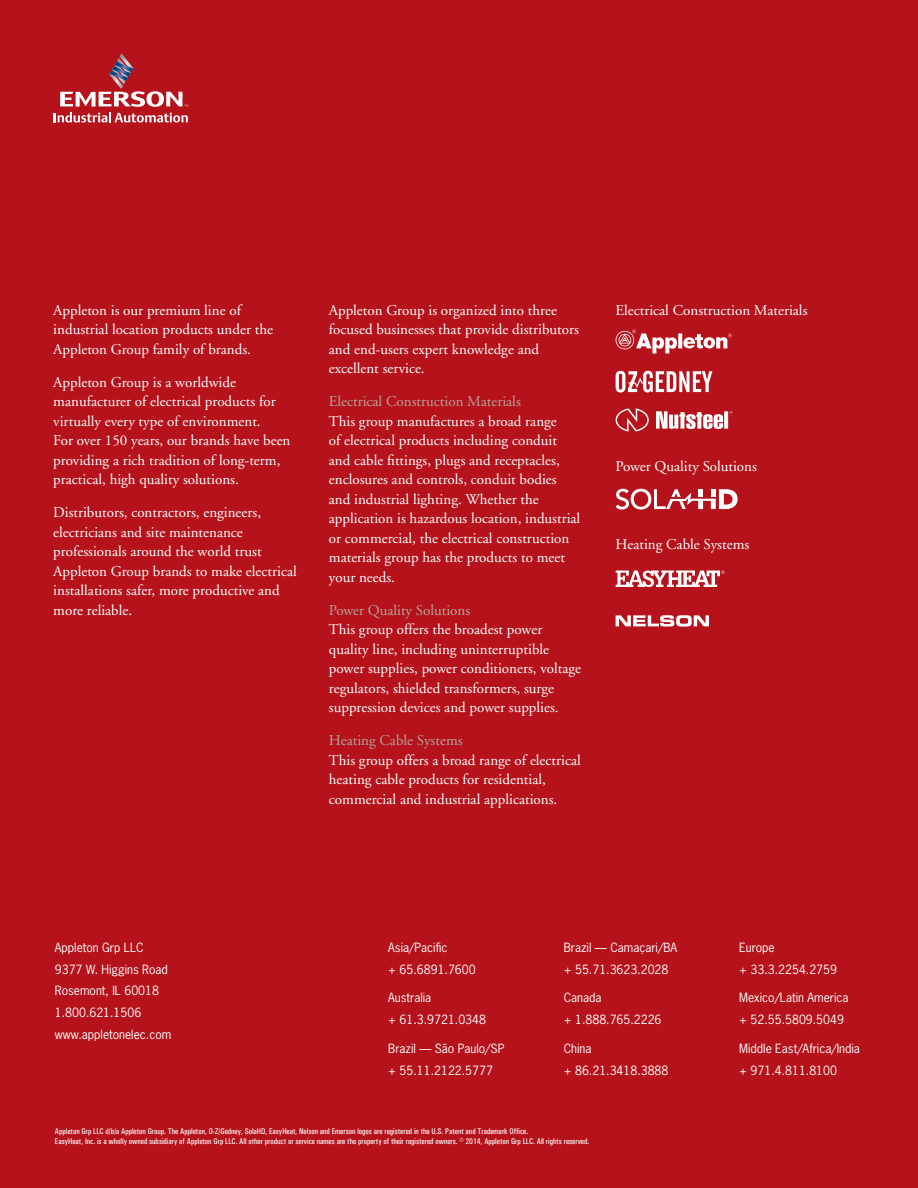
<style>
.page{position:relative;width:918px;height:1188px;background:#b5121b}
.page>*{position:absolute;margin:0;border:0;box-sizing:border-box;transform-origin:0 0}
.t1{font:15px/19.5px "Adobe Garamond";color:#fff}
.t2{font:15px "Adobe Garamond";color:#b4a49e}
.t3{font:12px/21.8px "News Gothic Std";color:#fff}
.t4{font:500 condensed 8.25px/9.8px "Univers";color:#fff}
</style>
<div class="page">
<svg style="left:54px;top:53px;width:134px;height:70px"></svg>
<svg style="left:678px;top:333px;width:4px;height:15px"></svg>
<svg style="left:683px;top:334px;width:49px;height:15px"></svg>
<svg style="left:616px;top:330px;width:61px;height:24px"></svg>
<svg style="left:616px;top:371px;width:96px;height:22px"></svg>
<svg style="left:616px;top:408px;width:116px;height:24px"></svg>
<svg style="left:616px;top:489px;width:122px;height:21px"></svg>
<svg style="left:616px;top:570px;width:109px;height:17px"></svg>
<svg style="left:616px;top:615px;width:93px;height:12px"></svg>
<p class="t1" style="left:53px;top:300px;width:221px">Appleton is our premium line of industrial location products under the<br>Appleton Group family of brands.</p>
<p class="t1" style="left:53px;top:372px;width:239px">Appleton Group is a worldwide manufacturer of electrical products for virtually every type of environment.<br>For over 150 years, our brands have been providing a rich tradition of long-term, practical, high quality solutions.</p>
<p class="t1" style="left:53px;top:503px;width:245px">Distributors, contractors, engineers, electricians and site maintenance professionals around the world trust Appleton Group brands to make electrical installations safer, more productive and more reliable.</p>
<p class="t1" style="left:329px;top:300px;width:252px">Appleton Group is organized into three focused businesses that provide distributors and end-users expert knowledge and excellent service.</p>
<p class="t2" style="left:329px;top:393px;width:193px">Electrical Construction Materials</p>
<p class="t1" style="left:329px;top:411px;width:253px">This group manufactures a broad range<br>of electrical products including conduit and cable fittings, plugs and receptacles, enclosures and controls, conduit bodies and industrial lighting. Whether the application is hazardous location, industrial or commercial, the electrical construction materials group has the products to meet your needs.</p>
<p class="t2" style="left:329px;top:602px;width:143px">Power Quality Solutions</p>
<p class="t1" style="left:329px;top:620px;width:254px">This group offers the broadest power quality line, including uninterruptible power supplies, power conditioners, voltage regulators, shielded transformers, surge suppression devices and power supplies.</p>
<p class="t2" style="left:329px;top:732px;width:135px">Heating Cable Systems</p>
<p class="t1" style="left:329px;top:750px;width:253px">This group offers a broad range of electrical heating cable products for residential, commercial and industrial applications.</p>
<p class="t1" style="left:616px;top:300px;width:193px">Electrical Construction Materials</p>
<p class="t1" style="left:616px;top:456px;width:143px">Power Quality Solutions</p>
<p class="t1" style="left:616px;top:534px;width:135px">Heating Cable Systems</p>
<p class="t3" style="left:55px;top:936px;width:118px">Appleton Grp LLC<br>9377 W. Higgins Road<br>Rosemont, IL 60018<br>1.800.621.1506 www.appletonelec.com</p>
<p class="t3" style="left:388px;top:936px;width:89px">Asia/Pacific<br>+ 65.6891.7600</p>
<p class="t3" style="left:564px;top:936px;width:115px">Brazil — Camaçari/BA + 55.71.3623.2028</p>
<p class="t3" style="left:739px;top:936px;width:99px">Europe<br>+ 33.3.2254.2759</p>
<p class="t3" style="left:388px;top:987px;width:99px">Australia<br>+ 61.3.9721.0348</p>
<p class="t3" style="left:564px;top:987px;width:99px">Canada<br>+ 1.888.765.2226</p>
<p class="t3" style="left:739px;top:987px;width:111px">Mexico/Latin America + 52.55.5809.5049</p>
<p class="t3" style="left:388px;top:1038px;width:118px">Brazil — São Paulo/SP + 55.11.2122.5777</p>
<p class="t3" style="left:564px;top:1038px;width:106px">China<br>+ 86.21.3418.3888</p>
<p class="t3" style="left:739px;top:1038px;width:122px">Middle East/Africa/India + 971.4.811.8100</p>
<p class="t4" style="left:55px;top:1127px;width:536px">Appleton Grp LLC d/b/a Appleton Group. The Appleton, O-Z/Gedney, SolaHD, EasyHeat, Nelson and Emerson logos are registered in the U.S. Patent and Trademark Office.<br>EasyHeat, Inc. is a wholly owned subsidiary of Appleton Grp LLC. All other product or service names are the property of their registered owners. © 2014, Appleton Grp LLC. All rights reserved.</p>
</div>
